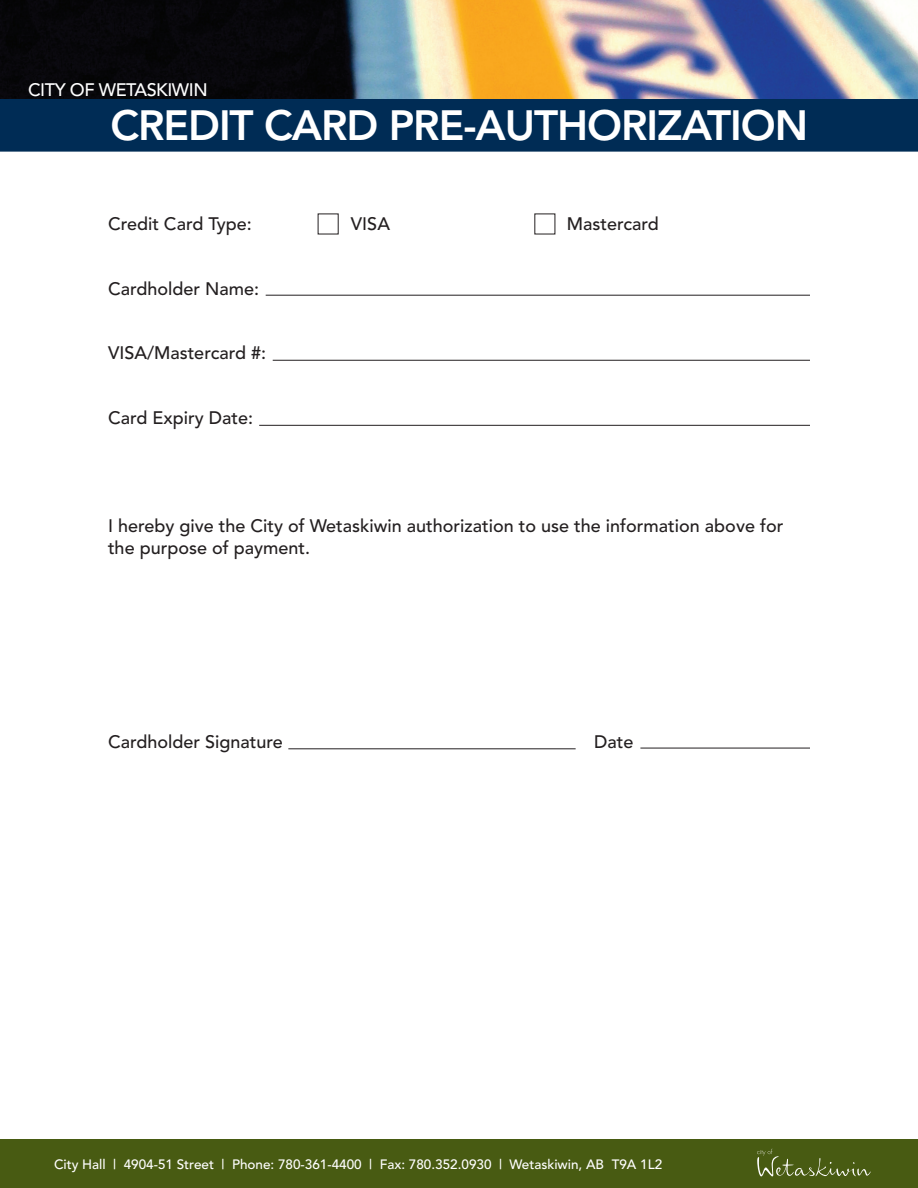
<style>
.page{position:relative;width:918px;height:1188px;background:#fff}
.page>*{position:absolute;margin:0;border:0;box-sizing:border-box;transform-origin:0 0}
.t1{font:800 42px "Avenir";letter-spacing:-.025em;color:#fff}
.t2{font:500 18px/21.6px "Avenir";color:#231f20}
.t3{font:500 18px "Avenir";letter-spacing:-.025em;color:#fff}
.t4{font:500 13.5px "Avenir";color:#fff}
</style>
<div class="page">
<img style="left:0;top:0;width:918px;height:99px">
<div style="left:0;top:1140px;width:918px;height:48px;background:#485b12"></div>
<hr style="left:0;top:150px;width:918px;height:2px;background:#002c55">
<div style="left:0;top:99px;width:918px;height:52px;background:#002c55"></div>
<svg style="left:757px;top:1149px;width:114px;height:28px"></svg>
<hr style="left:266px;top:295px;width:544px;height:1px;background:#231f20">
<hr style="left:273px;top:360px;width:537px;height:1px;background:#231f20">
<hr style="left:259px;top:425px;width:551px;height:1px;background:#231f20">
<hr style="left:288px;top:748px;width:288px;height:1px;background:#231f20">
<hr style="left:640px;top:748px;width:170px;height:1px;background:#231f20">
<p class="t3" style="left:28px;top:79px;width:181px">CITY OF WETASKIWIN</p>
<h1 class="t1" style="left:110px;top:100px;width:699px">CREDIT CARD PRE-AUTHORIZATION</h1>
<p class="t2" style="left:108px;top:213px;width:145px">Credit Card Type:</p>
<p class="t2" style="left:351px;top:213px;width:41px">VISA</p>
<p class="t2" style="left:567px;top:213px;width:93px">Mastercard</p>
<p class="t2" style="left:108px;top:278px;width:153px">Cardholder Name:</p>
<p class="t2" style="left:108px;top:343px;width:160px">VISA/Mastercard #:</p>
<p class="t2" style="left:108px;top:408px;width:147px">Card Expiry Date:</p>
<p class="t2" style="left:108px;top:516px;width:677px">I hereby give the City of Wetaskiwin authorization to use the information above for the purpose of payment.</p>
<p class="t2" style="left:108px;top:732px;width:176px">Cardholder Signature</p>
<p class="t2" style="left:594px;top:732px;width:41px">Date</p>
<p class="t4" style="left:54px;top:1157px;width:610px">City Hall | 4904-51 Street | Phone: 780-361-4400 | Fax: 780.352.0930 | Wetaskiwin, AB T9A 1L2</p>
</div>
